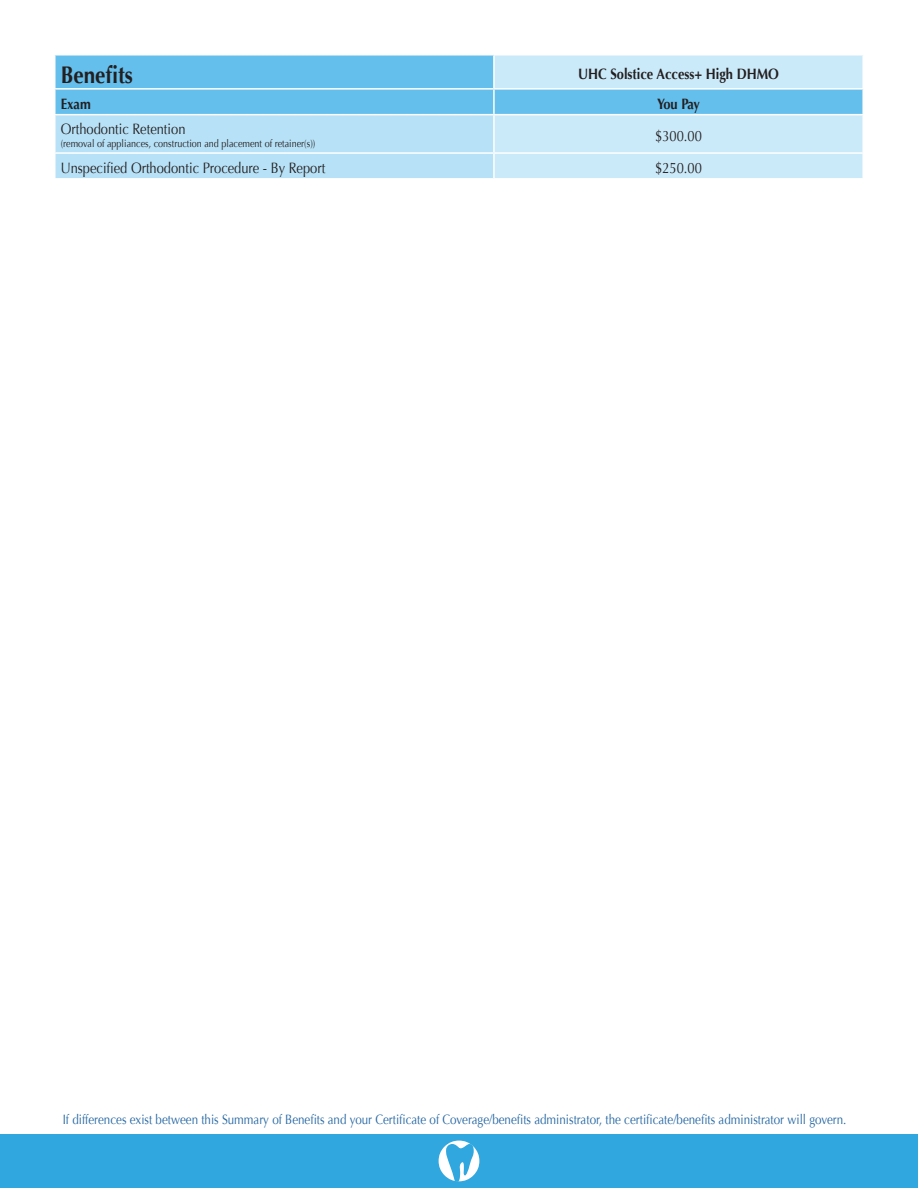
<style>
.page{position:relative;width:918px;height:1188px;background:#fff}
.page>*{position:absolute;margin:0;border:0;box-sizing:border-box;transform-origin:0 0}
.t1{font:700 24px "Optima";color:#231f20;scale:.86 1}
.t2{font:15px "Optima";color:#231f20;scale:.86 1}
.t3{font:700 15px "Optima";color:#231f20;scale:.86 1}
.t4{font:13.5px "Optima";color:#2567a3;scale:.86 1}
.t5{font:10.5px "Optima";color:#231f20;scale:.86 1}
</style>
<div class="page">
<div style="left:0;top:1134px;width:918px;height:54px;background:#30a7de"></div>
<svg style="left:439px;top:1141px;width:40px;height:41px"></svg>
<div style="left:56px;top:56px;width:437px;height:58px;background:#64bfec"></div>
<svg style="left:495px;top:56px;width:367px;height:122px;fill:#cbeaf9"></svg>
<div style="left:56px;top:115px;width:437px;height:63px;background:#b7e1f6"></div>
<hr style="left:54px;top:88px;width:439px;height:2px;background:#fff">
<hr style="left:493px;top:88px;width:371px;height:2px;background:#fff">
<hr style="left:493px;top:114px;width:371px;height:1px;background:#fff">
<hr style="left:54px;top:152px;width:439px;height:2px;background:#fff">
<hr style="left:493px;top:152px;width:371px;height:2px;background:#fff">
<h1 class="t1" style="left:61px;top:61px;width:85px">Benefits</h1>
<p class="t3" style="left:578px;top:65px;width:235px">UHC Solstice Access+ High DHMO</p>
<p class="t3" style="left:61px;top:95px;width:36px">Exam</p>
<p class="t3" style="left:657px;top:95px;width:51px">You Pay</p>
<p class="t2" style="left:61px;top:121px;width:147px">Orthodontic Retention</p>
<p class="t5" style="left:61px;top:137px;width:298px">(removal of appliances, construction and placement of retainer(s))</p>
<p class="t2" style="left:655px;top:127px;width:56px">$300.00</p>
<p class="t2" style="left:61px;top:159px;width:309px">Unspecified Orthodontic Procedure - By Report</p>
<p class="t2" style="left:655px;top:159px;width:56px">$250.00</p>
<p class="t4" style="left:63px;top:1112px;width:913px">If differences exist between this Summary of Benefits and your Certificate of Coverage/benefits administrator, the certificate/benefits administrator will govern.</p>
</div>
